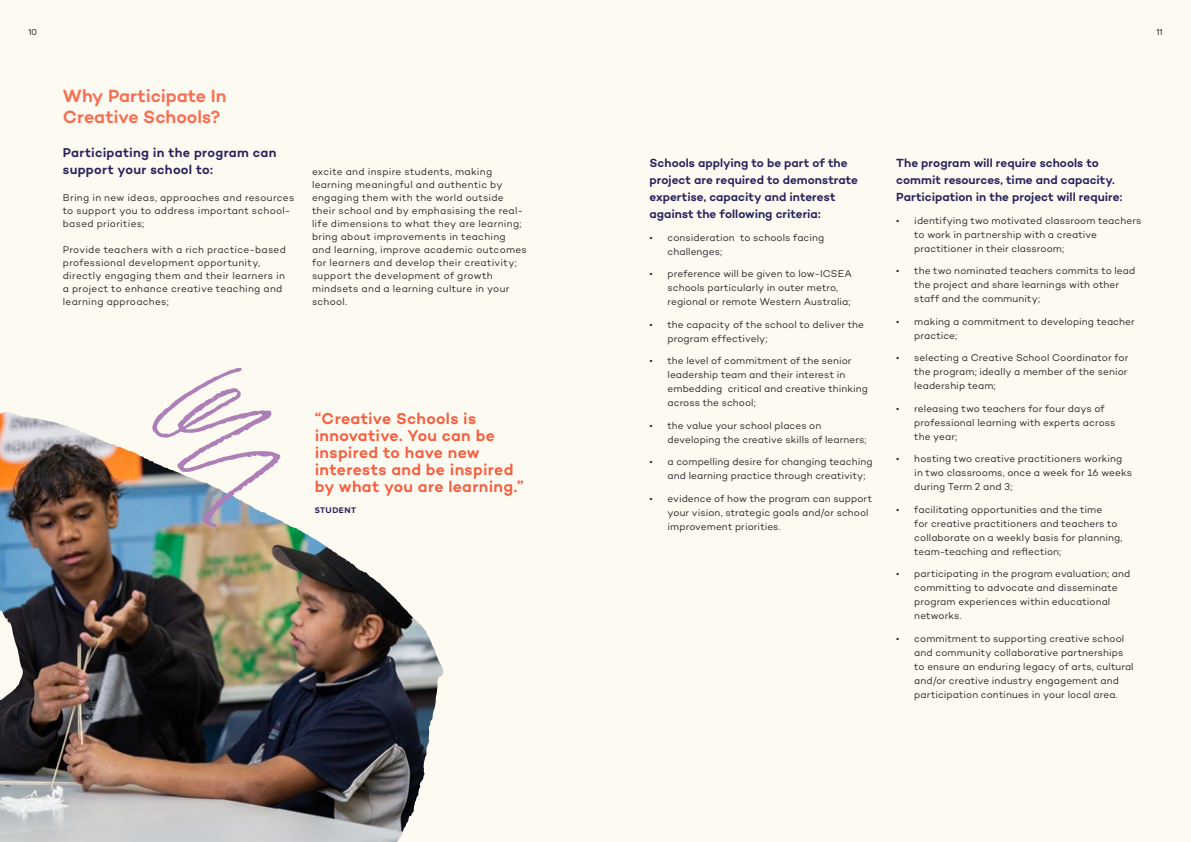
<style>
.page{position:relative;width:1191px;height:842px;background:#fdfaf1}
.page>*{position:absolute;margin:0;border:0;box-sizing:border-box;transform-origin:0 0}
.t1{font:600 18px/21px "Campton";color:#f76e53}
.t2{font:600 16px/17px "Campton";letter-spacing:.02em;color:#f65e40}
.t3{font:600 13px/17px "Campton";letter-spacing:.02em;color:#28215d}
.t4{font:600 12px/17px "Campton";color:#28215d}
.t5{font:10px/14px "Campton";letter-spacing:.01em;color:#292829}
.t6{font:10px/13px "Campton";letter-spacing:.03em;color:#292829}
.t7{font:9px "Proxima Nova";color:#292829}
.t8{font:700 8.5px "Proxima Nova";letter-spacing:.055em;color:#28215d}
</style>
<div class="page">
<img style="left:0;top:412px;width:443px;height:430px">
<svg style="left:152px;top:367px;width:128px;height:160px"></svg>
<p class="t7" style="left:28px;top:27px;width:10px">10</p>
<p class="t7" style="left:1156px;top:27px;width:8px">11</p>
<h1 class="t1" style="left:63px;top:84px;width:165px">Why Participate In<br>Creative Schools?</h1>
<h3 class="t3" style="left:63px;top:143px;width:215px">Participating in the program can support your school to:</h3>
<p class="t6" style="left:63px;top:190px;width:233px">Bring in new ideas, approaches and resources to support you to address important school&shy;based priorities;</p>
<p class="t6" style="left:63px;top:242px;width:224px">Provide teachers with a rich practice-based professional development opportunity, directly engaging them and their learners in a project to enhance creative teaching and learning approaches;</p>
<p class="t6" style="left:312px;top:164px;width:216px">excite and inspire students, making learning meaningful and authentic by engaging them with the world outside their school and by emphasising the real&shy;life dimensions to what they are learning; bring about improvements in teaching and learning, improve academic outcomes for learners and develop their creativity; support the development of growth mindsets and a learning culture in your school.</p>
<p class="t4" style="left:649px;top:154px;width:210px">Schools applying to be part of the project are required to demonstrate expertise, capacity and interest against the following criteria:</p>
<p class="t5" style="left:667px;top:230px;width:158px;text-indent:-18px">• consideration to schools facing challenges;</p>
<p class="t5" style="left:667px;top:267px;width:186px;text-indent:-18px">• preference will be given to low-ICSEA schools particularly in outer metro, regional or remote Western Australia;</p>
<p class="t5" style="left:667px;top:317px;width:198px;text-indent:-18px">• the capacity of the school to deliver the program effectively;</p>
<p class="t5" style="left:667px;top:354px;width:202px;text-indent:-18px">• the level of commitment of the senior leadership team and their interest in embedding critical and creative thinking across the school;</p>
<p class="t5" style="left:667px;top:418px;width:200px;text-indent:-18px">• the value your school places on developing the creative skills of learners;</p>
<p class="t5" style="left:667px;top:455px;width:206px;text-indent:-18px">• a compelling desire for changing teaching and learning practice through creativity;</p>
<p class="t5" style="left:667px;top:491px;width:206px;text-indent:-18px">• evidence of how the program can support your vision, strategic goals and/or school improvement priorities.</p>
<h2 class="t2" style="left:315px;top:410px;width:210px">“Creative Schools is innovative. You can be inspired to have new interests and be inspired by what you are learning.”</h2>
<p class="t8" style="left:315px;top:505px;width:43px">STUDENT</p>
<p class="t4" style="left:896px;top:154px;width:228px">The program will require schools to commit resources, time and capacity.<br>Participation in the project will require:</p>
<p class="t5" style="left:914px;top:213px;width:228px;text-indent:-18px">• identifying two motivated classroom teachers to work in partnership with a creative practitioner in their classroom;</p>
<p class="t5" style="left:914px;top:264px;width:222px;text-indent:-18px">• the two nominated teachers commits to lead the project and share learnings with other staff and the community;</p>
<p class="t5" style="left:914px;top:314px;width:222px;text-indent:-18px">• making a commitment to developing teacher practice;</p>
<p class="t5" style="left:914px;top:351px;width:215px;text-align:justify;text-indent:-18px">• selecting a Creative School Coordinator for the program; ideally a member of the senior leadership team;</p>
<p class="t5" style="left:914px;top:401px;width:203px;text-indent:-18px">• releasing two teachers for four days of professional learning with experts across the year;</p>
<p class="t5" style="left:914px;top:452px;width:219px;text-indent:-18px">• hosting two creative practitioners working in two classrooms, once a week for 16 weeks during Term 2 and 3;</p>
<p class="t5" style="left:914px;top:502px;width:210px;text-indent:-18px">• facilitating opportunities and the time<br>for creative practitioners and teachers to collaborate on a weekly basis for planning, team-teaching and reflection;</p>
<p class="t5" style="left:914px;top:567px;width:217px;text-indent:-18px">• participating in the program evaluation; and committing to advocate and disseminate program experiences within educational networks.</p>
<p class="t5" style="left:914px;top:631px;width:221px;text-indent:-18px">• commitment to supporting creative school and community collaborative partnerships to ensure an enduring legacy of arts, cultural and/or creative industry engagement and participation continues in your local area.</p>
</div>
